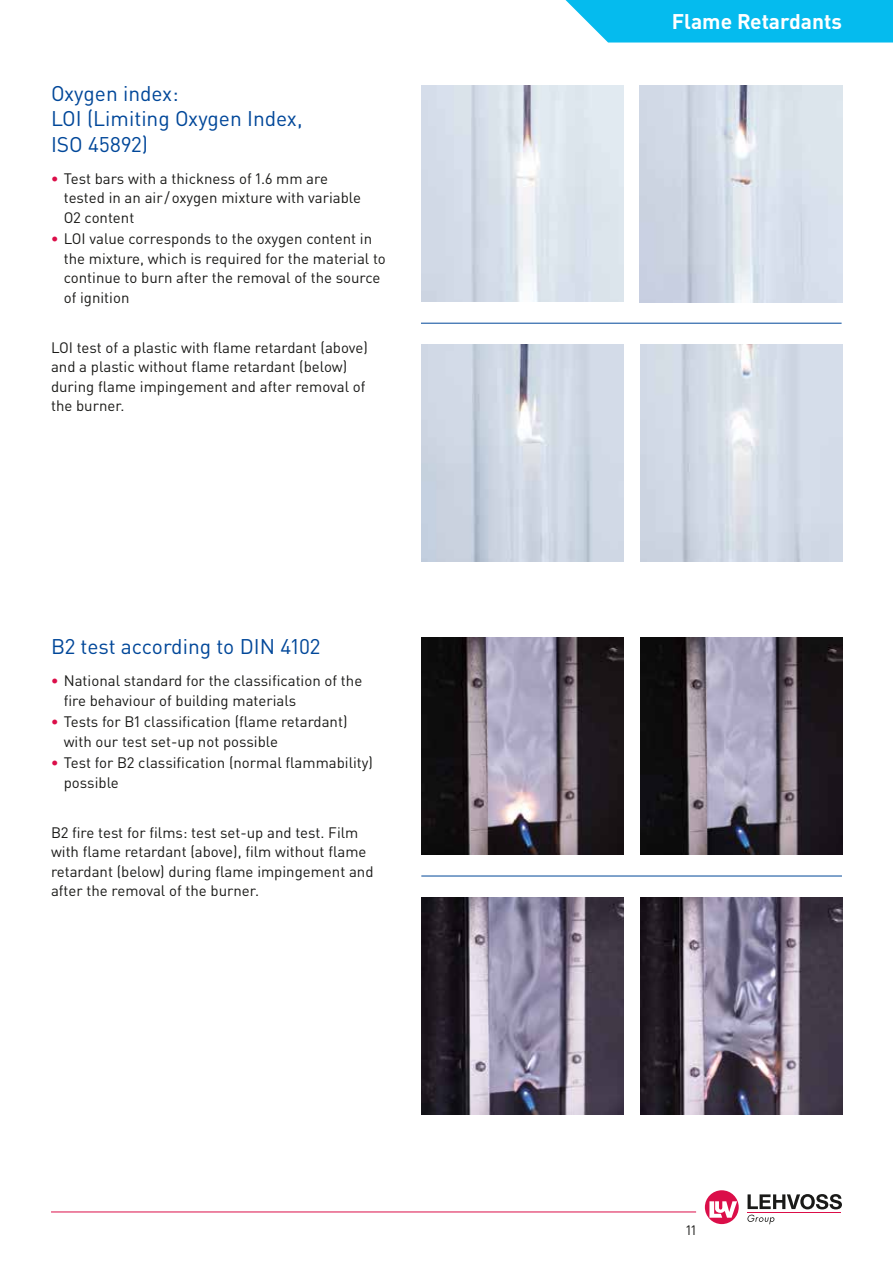
<style>
.page{position:relative;width:893px;height:1263px;background:#fff}
.page>*{position:absolute;margin:0;border:0;box-sizing:border-box;transform-origin:0 0}
.t1{font:21px/25.2px "DIN Pro";color:#004799}
.t2{font:700 21px "DIN Pro";color:#fff}
.t3{font:15px/19.5px "DIN Pro";color:#1a1a18}
.t4{font:13.5px "DIN Pro";color:#1a1a18}
.s1{font-weight:700;color:#db0e49}
</style>
<div class="page">
<svg style="left:565px;top:0;width:328px;height:43px;background:#18c0ef"></svg>
<svg style="left:705px;top:1190px;width:34px;height:34px"></svg>
<svg style="left:747px;top:1194px;width:95px;height:30px"></svg>
<hr style="left:51px;top:1211px;width:645px;height:1px;background:#db0e49">
<img style="left:421px;top:638px;width:202px;height:217px">
<img style="left:421px;top:897px;width:202px;height:217px">
<img style="left:640px;top:638px;width:202px;height:217px">
<img style="left:640px;top:897px;width:202px;height:217px">
<img style="left:421px;top:85px;width:202px;height:217px">
<img style="left:421px;top:344px;width:202px;height:217px">
<img style="left:640px;top:85px;width:202px;height:217px">
<img style="left:640px;top:344px;width:202px;height:217px">
<hr style="left:421px;top:323px;width:421px;height:1px;background:#004799">
<hr style="left:421px;top:876px;width:421px;height:1px;background:#004799">
<h1 class="t1" style="left:51px;top:79px;width:253px">Oxygen index:<br>LOI (Limiting Oxygen Index,<br>ISO 45892)</h1>
<p class="t3" style="left:64px;top:167px;width:299px;text-indent:-13px"><span class="s1">•</span> Test bars with a thickness of 1.6 mm are tested in an air /oxygen mixture with variable<br>O2 content</p>
<p class="t3" style="left:64px;top:228px;width:324px;text-indent:-13px"><span class="s1">•</span> LOI value corresponds to the oxygen content in the mixture, which is required for the material to continue to burn after the removal of the source of ignition</p>
<p class="t3" style="left:51px;top:336px;width:318px">LOI test of a plastic with flame retardant (above) and a plastic without flame retardant (below) during flame impingement and after removal of the burner.</p>
<h1 class="t1" style="left:51px;top:632px;width:271px">B2 test according to DIN 4102</h1>
<p class="t3" style="left:64px;top:669px;width:300px;text-indent:-13px"><span class="s1">•</span> National standard for the classification of the fire behaviour of building materials</p>
<p class="t3" style="left:64px;top:711px;width:285px;text-indent:-13px"><span class="s1">•</span> Tests for B1 classification (flame retardant) with our test set-up not possible</p>
<p class="t3" style="left:64px;top:752px;width:311px;text-indent:-13px"><span class="s1">•</span> Test for B2 classification (normal flammability) possible</p>
<p class="t3" style="left:51px;top:821px;width:324px">B2 fire test for films: test set-up and test. Film with flame retardant (above), film without flame retardant (below) during flame impingement and after the removal of the burner.</p>
<h1 class="t2" style="left:672px;top:4px;width:172px">Flame Retardants</h1>
<p class="t4" style="left:686px;top:1219px;width:12px">11</p>
</div>
